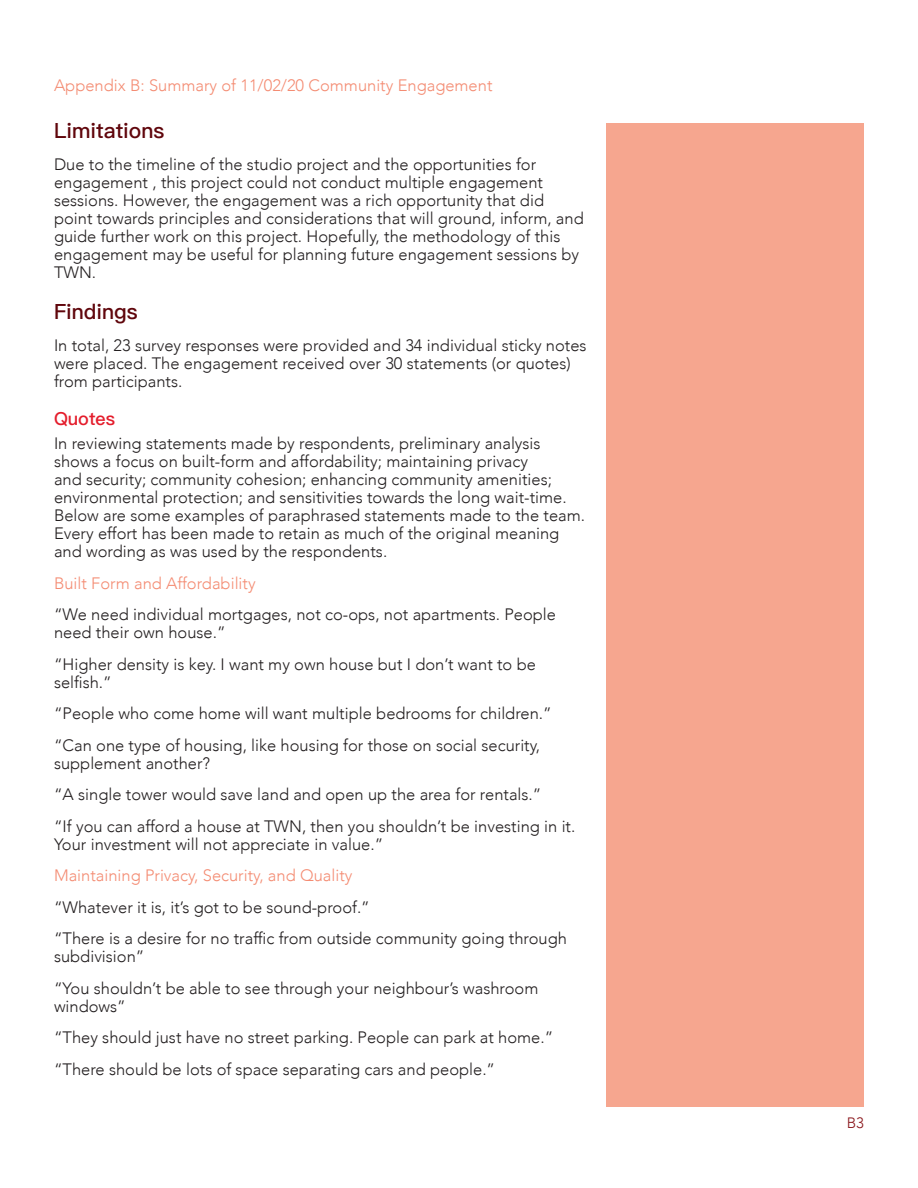
<style>
.page{position:relative;width:918px;height:1188px;background:#fff}
.page>*{position:absolute;margin:0;border:0;box-sizing:border-box;transform-origin:0 0}
.heading_2{font:500 21px "Ping Fang HK";color:#60060c}
.Heading_3{font:500 18px "Ping Fang HK";color:#e41d2c}
.Body_Paragraph{font:300 16.5px/18px "Avenir";color:#231f20}
.Heading_4{font:300 16.5px "Avenir";color:#f48c73}
.Body_Text{font:300 15px "Avenir";color:#8a161b}
</style>
<div class="page">
<div style="left:606px;top:123px;width:258px;height:984px;background:#f6a68f"></div>
<p class="Heading_4" style="left:54px;top:76px;width:440px">Appendix B: Summary of 11/02/20 Community Engagement</p>
<p class="heading_2" style="left:54px;top:118px;width:112px">Limitations</p>
<p class="Body_Paragraph" style="left:54px;top:155px;width:531px">Due to the timeline of the studio project and the opportunities for engagement , this project could not conduct multiple engagement sessions. However, the engagement was a rich opportunity that did point towards principles and considerations that will ground, inform, and guide further work on this project. Hopefully, the methodology of this engagement may be useful for planning future engagement sessions by TWN.</p>
<p class="heading_2" style="left:54px;top:299px;width:85px">Findings</p>
<p class="Body_Paragraph" style="left:54px;top:336px;width:534px">In total, 23 survey responses were provided and 34 individual sticky notes were placed. The engagement received over 30 statements (or quotes) from participants.</p>
<p class="Heading_3" style="left:54px;top:407px;width:63px">Quotes</p>
<p class="Body_Paragraph" style="left:54px;top:435px;width:533px">In reviewing statements made by respondents, preliminary analysis shows a focus on built-form and affordability; maintaining privacy<br>and security; community cohesion; enhancing community amenities; environmental protection; and sensitivities towards the long wait-time.<br>Below are some examples of paraphrased statements made to the team.<br>Every effort has been made to retain as much of the original meaning and wording as was used by the respondents.</p>
<p class="Heading_4" style="left:54px;top:573px;width:203px">Built Form and Affordability</p>
<p class="Body_Paragraph" style="left:54px;top:606px;width:504px">“We need individual mortgages, not co-ops, not apartments. People need their own house.”</p>
<p class="Body_Paragraph" style="left:54px;top:655px;width:483px">“Higher density is key. I want my own house but I don’t want to be selfish.”</p>
<p class="Body_Paragraph" style="left:54px;top:705px;width:499px">“People who come home will want multiple bedrooms for children.”</p>
<p class="Body_Paragraph" style="left:54px;top:736px;width:488px">“Can one type of housing, like housing for those on social security, supplement another?</p>
<p class="Body_Paragraph" style="left:54px;top:786px;width:489px">“A single tower would save land and open up the area for rentals.”</p>
<p class="Body_Paragraph" style="left:54px;top:817px;width:523px">“If you can afford a house at TWN, then you shouldn’t be investing in it.<br>Your investment will not appreciate in value.”</p>
<p class="Heading_4" style="left:54px;top:866px;width:300px">Maintaining Privacy, Security, and Quality</p>
<p class="Body_Paragraph" style="left:54px;top:898px;width:317px">“Whatever it is, it’s got to be sound-proof.”</p>
<p class="Body_Paragraph" style="left:54px;top:930px;width:515px">“There is a desire for no traffic from outside community going through subdivision”</p>
<p class="Body_Paragraph" style="left:54px;top:979px;width:486px">“You shouldn’t be able to see through your neighbour’s washroom windows”</p>
<p class="Body_Paragraph" style="left:54px;top:1029px;width:501px">“They should just have no street parking. People can park at home.”</p>
<p class="Body_Paragraph" style="left:54px;top:1060px;width:443px">“There should be lots of space separating cars and people.”</p>
<p class="Body_Text" style="left:847px;top:1114px;width:19px">B3</p>
</div>
